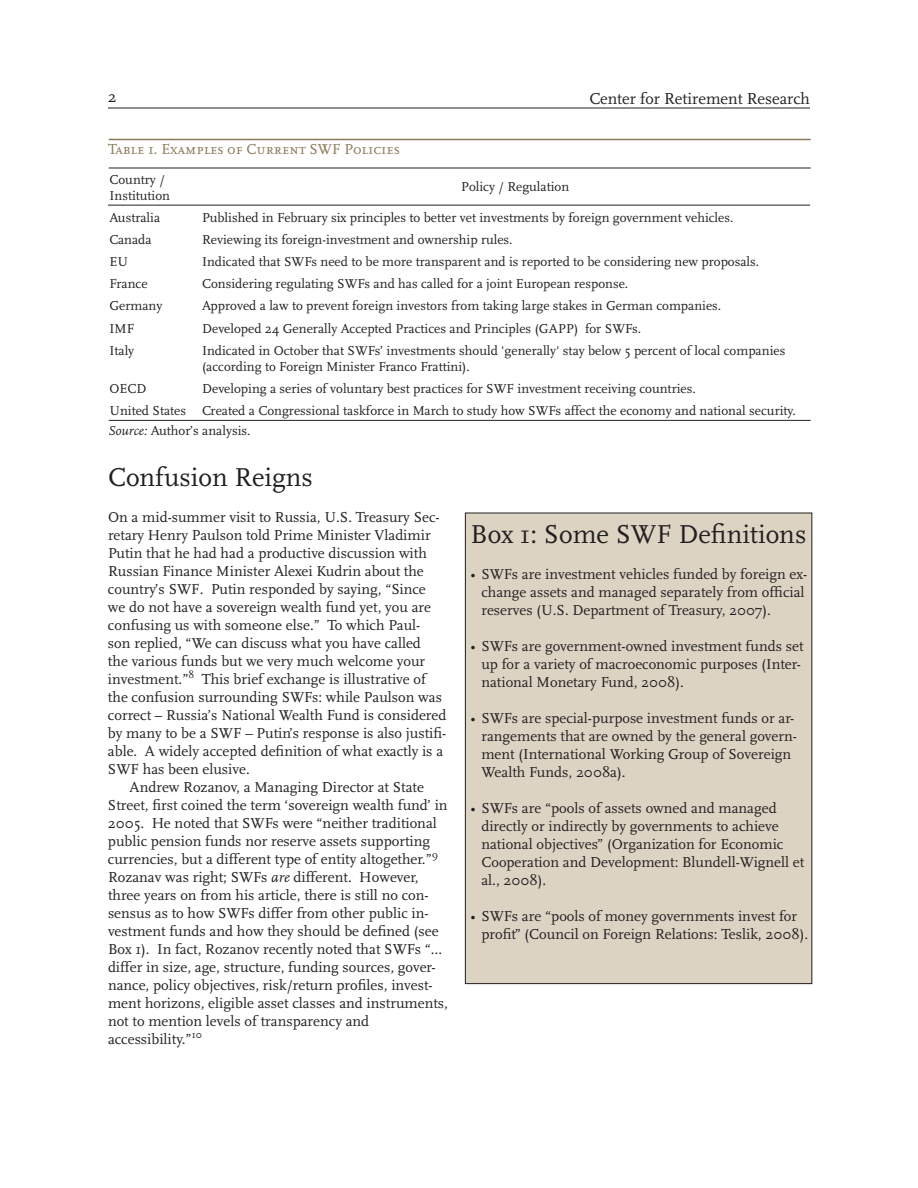
<style>
.page{position:relative;width:918px;height:1188px;background:#fff}
.page>*{position:absolute;margin:0;border:0;box-sizing:border-box;transform-origin:0 0}
.t1{font:27px "Scala";color:#231f20}
.t2{font:16.5px "Scala";color:#231f20}
.t3{font:15px/18px "Scala";color:#231f20}
.t4{font:15px "Scala Caps";color:#8c7859}
.t5{font:13.5px/16.2px "Scala";color:#231f20}
.s1{font-style:italic}
</style>
<div class="page">
<div style="left:465px;top:513px;width:347px;height:471px;background:#dcd3c3"></div>
<hr style="left:109px;top:139px;width:702px;height:1px;background:#8c7859">
<hr style="left:109px;top:168px;width:702px;height:1px;background:#231f20">
<hr style="left:108px;top:205px;width:702px;height:1px;background:#231f20">
<hr style="left:109px;top:420px;width:702px;height:1px;background:#231f20">
<hr style="left:108px;top:108px;width:702px;height:1px;background:#231f20">
<p class="t2" style="left:108px;top:88px;width:10px">2</p>
<p class="t2" style="left:590px;top:89px;width:222px">Center for Retirement Research</p>
<p class="t4" style="left:108px;top:141px;width:293px">Table 1. Examples of Current SWF Policies</p>
<p class="t5" style="left:110px;top:172px;width:62px">Country /<br>Institution</p>
<p class="t5" style="left:461px;top:179px;width:109px">Policy / Regulation</p>
<p class="t5" style="left:110px;top:210px;width:52px">Australia</p>
<p class="t5" style="left:202px;top:210px;width:533px">Published in February six principles to better vet investments by foreign government vehicles.</p>
<p class="t5" style="left:110px;top:232px;width:44px">Canada</p>
<p class="t5" style="left:202px;top:232px;width:312px">Reviewing its foreign-investment and ownership rules.</p>
<p class="t5" style="left:110px;top:254px;width:20px">EU</p>
<p class="t5" style="left:202px;top:254px;width:559px">Indicated that SWFs need to be more transparent and is reported to be considering new proposals.</p>
<p class="t5" style="left:110px;top:276px;width:40px">France</p>
<p class="t5" style="left:202px;top:276px;width:428px">Considering regulating SWFs and has called for a joint European response.</p>
<p class="t5" style="left:110px;top:298px;width:54px">Germany</p>
<p class="t5" style="left:202px;top:298px;width:521px">Approved a law to prevent foreign investors from taking large stakes in German companies.</p>
<p class="t5" style="left:110px;top:320px;width:26px">IMF</p>
<p class="t5" style="left:202px;top:320px;width:441px">Developed 24 Generally Accepted Practices and Principles (GAPP) for SWFs.</p>
<p class="t5" style="left:110px;top:342px;width:26px">Italy</p>
<p class="t5" style="left:202px;top:342px;width:585px">Indicated in October that SWFs’ investments should 'generally' stay below 5 percent of local companies (according to Foreign Minister Franco Frattini).</p>
<p class="t5" style="left:110px;top:381px;width:38px">OECD</p>
<p class="t5" style="left:202px;top:381px;width:495px">Developing a series of voluntary best practices for SWF investment receiving countries.</p>
<p class="t5" style="left:108px;top:401px;width:689px;line-height:20.4px">United States Created a Congressional taskforce in March to study how SWFs affect the economy and national security.<br><span class="s1">Source:</span> Author’s analysis.</p>
<h1 class="t1" style="left:108px;top:463px;width:206px">Confusion Reigns</h1>
<p class="t3" style="left:108px;top:509px;width:333px">On a mid-summer visit to Russia, U.S. Treasury Sec&shy;retary Henry Paulson told Prime Minister Vladimir</p>
<p class="t1" style="left:471px;top:519px;width:337px">Box 1: Some SWF Definitions</p>
<p class="t3" style="left:108px;top:545px;width:320px">Putin that he had had a productive discussion with<br>Russian Finance Minister Alexei Kudrin about the</p>
<p class="t3" style="left:471px;top:565px;width:338px">• SWFs are investment vehicles funded by foreign ex-</p>
<p class="t3" style="left:108px;top:581px;width:319px">country’s SWF. Putin responded by saying, “Since</p>
<p class="t3" style="left:481px;top:583px;width:325px">change assets and managed separately from official</p>
<p class="t3" style="left:108px;top:599px;width:325px">we do not have a sovereign wealth fund yet, you are</p>
<p class="t3" style="left:481px;top:601px;width:291px">reserves (U.S. Department of Treasury, 2007).</p>
<p class="t3" style="left:108px;top:617px;width:314px">confusing us with someone else.” To which Paul&shy;son replied, “We can discuss what you have called</p>
<p class="t3" style="left:471px;top:637px;width:334px">• SWFs are government-owned investment funds set</p>
<p class="t3" style="left:108px;top:653px;width:319px">the various funds but we very much welcome your</p>
<p class="t3" style="left:481px;top:655px;width:321px">up for a variety of macroeconomic purposes (Inter-</p>
<p class="t3" style="left:108px;top:671px;width:320px">investment.”<sup>8</sup> This brief exchange is illustrative of</p>
<p class="t3" style="left:481px;top:673px;width:204px">national Monetary Fund, 2008).</p>
<p class="t3" style="left:108px;top:689px;width:340px">the confusion surrounding SWFs: while Paulson was correct – Russia’s National Wealth Fund is considered</p>
<p class="t3" style="left:471px;top:709px;width:325px">• SWFs are special-purpose investment funds or ar-</p>
<p class="t3" style="left:108px;top:725px;width:340px">by many to be a SWF – Putin’s response is also justifi-</p>
<p class="t3" style="left:481px;top:727px;width:317px">rangements that are owned by the general govern-</p>
<p class="t3" style="left:108px;top:743px;width:337px">able. A widely accepted definition of what exactly is a</p>
<p class="t3" style="left:481px;top:745px;width:311px">ment (International Working Group of Sovereign</p>
<p class="t3" style="left:108px;top:761px;width:143px">SWF has been elusive.</p>
<p class="t3" style="left:481px;top:763px;width:146px">Wealth Funds, 2008a).</p>
<p class="t3" style="left:108px;top:779px;width:341px;text-align:center">Andrew Rozanov, a Managing Director at State<br>Street, first coined the term ‘sovereign wealth fund’ in</p>
<p class="t3" style="left:471px;top:799px;width:308px">• SWFs are “pools of assets owned and managed</p>
<p class="t3" style="left:108px;top:815px;width:330px">2005. He noted that SWFs were “neither traditional</p>
<p class="t3" style="left:481px;top:817px;width:299px">directly or indirectly by governments to achieve</p>
<p class="t3" style="left:108px;top:833px;width:324px">public pension funds nor reserve assets supporting</p>
<p class="t3" style="left:481px;top:835px;width:303px">national objectives” (Organization for Economic</p>
<p class="t3" style="left:108px;top:851px;width:332px">currencies, but a different type of entity altogether.”<sup>9</sup></p>
<p class="t3" style="left:481px;top:853px;width:324px">Cooperation and Development: Blundell-Wignell et</p>
<p class="t3" style="left:108px;top:869px;width:312px">Rozanav was right; SWFs <span class="s1">are</span> different. However,</p>
<p class="t3" style="left:481px;top:871px;width:66px">al., 2008).</p>
<p class="t3" style="left:108px;top:887px;width:322px">three years on from his article, there is still no con&shy;sensus as to how SWFs differ from other public in-</p>
<p class="t3" style="left:471px;top:907px;width:328px">• SWFs are “pools of money governments invest for</p>
<p class="t3" style="left:108px;top:923px;width:332px">vestment funds and how they should be defined (see</p>
<p class="t3" style="left:481px;top:925px;width:328px">profit” (Council on Foreign Relations: Teslik, 2008).</p>
<p class="t3" style="left:108px;top:941px;width:342px">Box 1). In fact, Rozanov recently noted that SWFs “… differ in size, age, structure, funding sources, gover&shy;nance, policy objectives, risk/return profiles, invest&shy;ment horizons, eligible asset classes and instruments, not to mention levels of transparency and accessibility.”<sup>10</sup></p>
</div>
